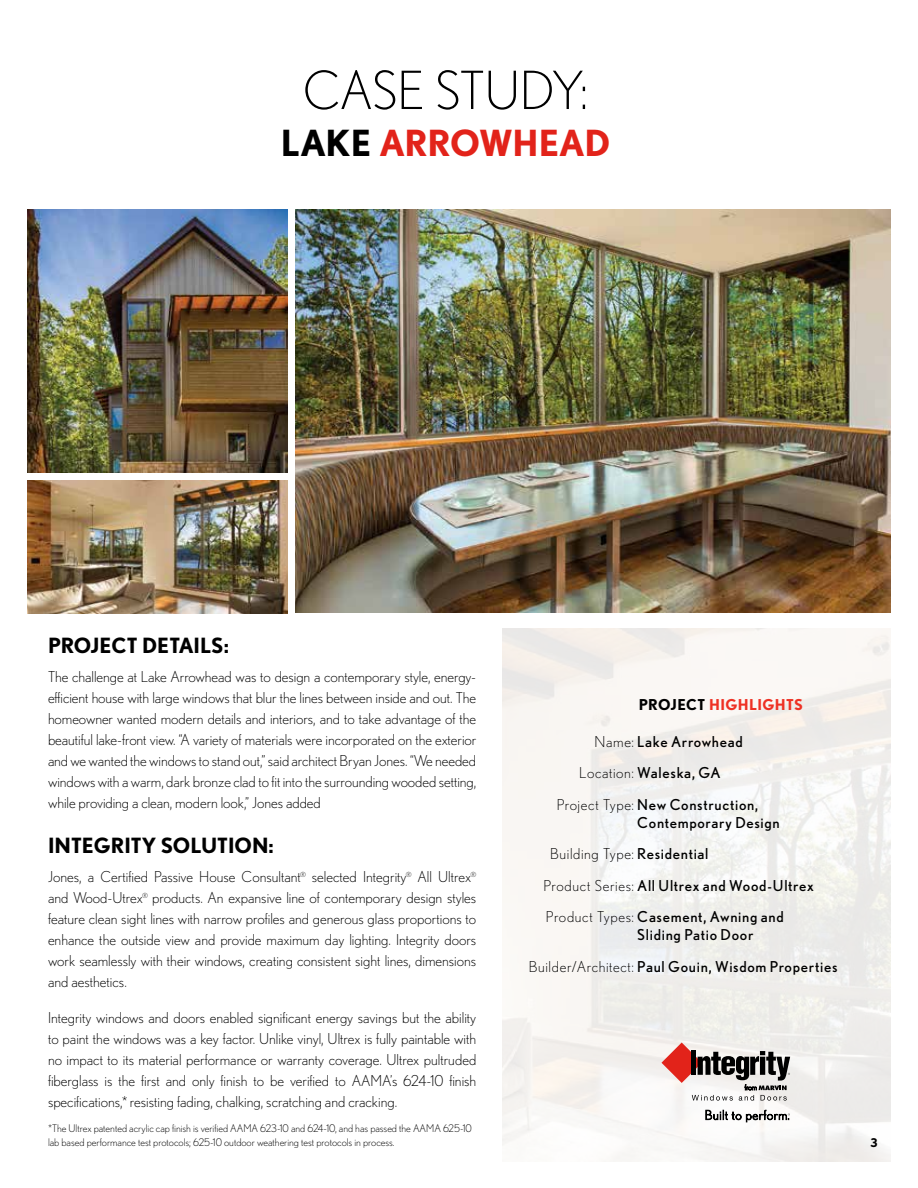
<style>
.page{position:relative;width:918px;height:1188px;background:#fff}
.page>*{position:absolute;margin:0;border:0;box-sizing:border-box;transform-origin:0 0}
.t1{font:300 52.5px "Nobel";letter-spacing:-.01em;color:#000}
.t2{font:700 36px "Nobel";letter-spacing:-.01em;color:#e2231a}
.t3{font:700 21px "Nobel";color:#000}
.t4{font:300 15px/21px "Nobel";color:#000;text-align:justify}
.t5{font:15px/31.5px "Nobel";letter-spacing:.045em;color:#000}
.t6{font:700 15px "Nobel";letter-spacing:.025em;color:#ee3124}
.t7{font:700 12px "Nobel";color:#000}
.t8{font:300 10.5px/13.5px "Nobel";color:#000}
.s1{color:#000}
.s2{font-weight:300}
</style>
<div class="page">
<img style="left:27px;top:210px;width:260px;height:262px">
<img style="left:296px;top:210px;width:595px;height:403px">
<svg style="left:661px;top:1043px;width:129px;height:58px"></svg>
<svg style="left:705px;top:1110px;width:85px;height:12px"></svg>
<img style="left:27px;top:481px;width:260px;height:132px">
<h1 class="t1" style="left:303px;top:59px;width:287px">CASE STUDY:</h1>
<h2 class="t2" style="left:281px;top:121px;width:331px"><span class="s1">LAKE</span> ARROWHEAD</h2>
<h3 class="t3" style="left:48px;top:633px;width:182px">PROJECT DETAILS:</h3>
<p class="t4" style="left:48px;top:666px;width:430px">The challenge at Lake Arrowhead was to design a contemporary style, energy&shy;efficient house with large windows that blur the lines between inside and out. The homeowner wanted modern details and interiors, and to take advantage of the beautiful lake-front view. “A variety of materials were incorporated on the exterior and we wanted the windows to stand out,” said architect Bryan Jones. “We needed windows with a warm, dark bronze clad to fit into the surrounding wooded setting, while providing a clean, modern look,” Jones added</p>
<h3 class="t3" style="left:48px;top:833px;width:227px">INTEGRITY SOLUTION:</h3>
<p class="t4" style="left:48px;top:866px;width:430px">Jones, a Certified Passive House Consultant<sup>®</sup> selected Integrity<sup>®</sup> All Ultrex<sup>® </sup>and Wood-Utrex<sup>®</sup> products. An expansive line of contemporary design styles feature clean sight lines with narrow profiles and generous glass proportions to enhance the outside view and provide maximum day lighting. Integrity doors work seamlessly with their windows, creating consistent sight lines, dimensions and aesthetics.</p>
<p class="t4" style="left:48px;top:1007px;width:430px">Integrity windows and doors enabled significant energy savings but the ability to paint the windows was a key factor. Unlike vinyl, Ultrex is fully paintable with no impact to its material performance or warranty coverage. Ultrex pultruded fiberglass is the first and only finish to be verified to AAMA’s 624-10 finish specifications,* resisting fading, chalking, scratching and cracking.</p>
<p class="t8" style="left:48px;top:1122px;width:425px">*The Ultrex patented acrylic cap finish is verified AAMA 623-10 and 624-10, and has passed the AAMA 625-10 lab based performance test protocols; 625-10 outdoor weathering test protocols in process.</p>
<p class="t6" style="left:639px;top:696px;width:166px"><span class="s1">PROJECT</span> HIGHLIGHTS</p>
<p class="t5" style="left:595px;top:726px;width:150px"><span class="s2">Name:</span> Lake Arrowhead</p>
<p class="t5" style="left:579px;top:757px;width:143px"><span class="s2">Location:</span> Waleska, GA</p>
<p class="t5" style="left:557px;top:789px;width:203px"><span class="s2">Project Type:</span> New Construction,</p>
<p class="t5" style="left:543px;top:838px;width:272px;text-indent:7px"><span class="s2">Building Type:</span> Residential<br><span class="s2">Product Series:</span> All Ultrex and Wood-Ultrex<br><span class="s2">Product Types:</span> Casement, Awning and</p>
<p class="t5" style="left:529px;top:951px;width:310px"><span class="s2">Builder/Architect:</span> Paul Gouin, Wisdom Properties</p>
<p class="t5" style="left:637px;top:807px;width:144px">Contemporary Design</p>
<p class="t5" style="left:637px;top:919px;width:118px">Sliding Patio Door</p>
<p class="t7" style="left:870px;top:1136px;width:9px">3</p>
</div>
